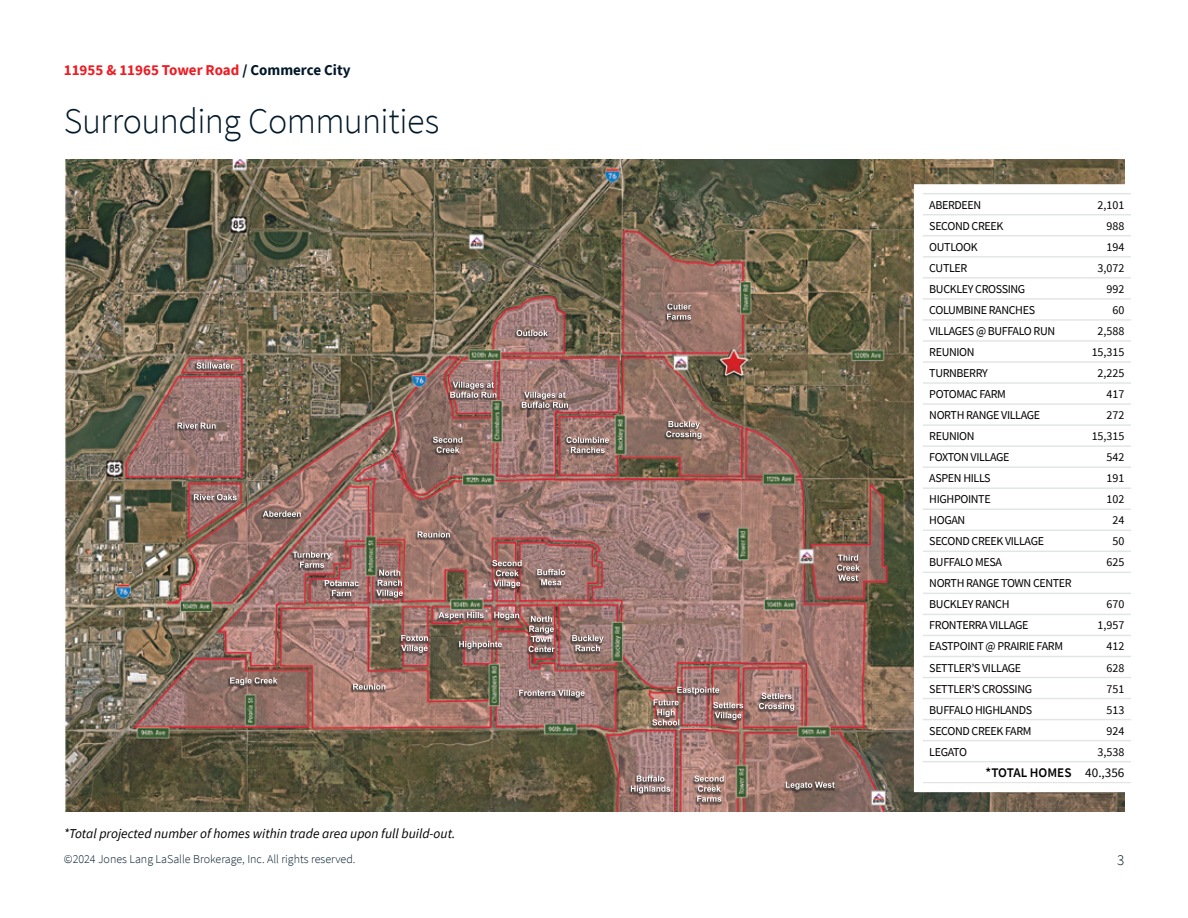
<style>
.page{position:relative;width:1188px;height:918px;background:#fff}
.page>*{position:absolute;margin:0;border:0;box-sizing:border-box;transform-origin:0 0}
.t1{font:300 36px "Source Sans Pro";letter-spacing:-.015em;color:#001828}
.t2{font:700 15px "Source Sans Pro";color:#ed1d24}
.t3{font:300 15px "Source Sans Pro";color:#001828}
.t4{font:italic 13.5px "Source Sans Pro";color:#000}
.t5{font:600 13.2px "Source Sans Pro";color:#000}
.t6{font:12px/21px "Source Sans Pro";letter-spacing:-.03em;color:#000}
.t7{font:300 12px "Source Sans Pro";color:#001828}
.s1{color:#001828}
.s2{font-weight:400}
</style>
<div class="page">
<img style="left:64px;top:159px;width:1060px;height:653px">
<svg style="left:910px;top:180px;width:221px;height:617px"></svg>
<p class="t2" style="left:64px;top:60px;width:288px">11955 &amp; 11965 Tower Road <span class="s1">/ Commerce City</span></p>
<h1 class="t1" style="left:64px;top:99px;width:377px">Surrounding Communities</h1>
<p class="t4" style="left:64px;top:825px;width:393px">*Total projected number of homes within trade area upon full build-out.</p>
<p class="t6" style="left:929px;top:194px;width:54px">ABERDEEN</p>
<p class="t6" style="left:1098px;top:194px;width:28px">2,101</p>
<p class="t6" style="left:929px;top:215px;width:76px">SECOND CREEK</p>
<p class="t6" style="left:1107px;top:215px;width:19px">988</p>
<p class="t6" style="left:929px;top:236px;width:50px">OUTLOOK</p>
<p class="t6" style="left:1107px;top:236px;width:19px">194</p>
<p class="t6" style="left:929px;top:257px;width:40px">CUTLER</p>
<p class="t6" style="left:1098px;top:257px;width:28px">3,072</p>
<p class="t6" style="left:929px;top:278px;width:98px">BUCKLEY CROSSING</p>
<p class="t6" style="left:1107px;top:278px;width:19px">992</p>
<p class="t6" style="left:929px;top:299px;width:107px">COLUMBINE RANCHES</p>
<p class="t6" style="left:1113px;top:299px;width:13px">60</p>
<p class="t6" style="left:929px;top:320px;width:127px">VILLAGES @ BUFFALO RUN</p>
<p class="t6" style="left:1098px;top:320px;width:28px">2,588</p>
<p class="t6" style="left:929px;top:341px;width:47px">REUNION</p>
<p class="t6" style="left:1092px;top:341px;width:34px">15,315</p>
<p class="t6" style="left:929px;top:362px;width:60px">TURNBERRY</p>
<p class="t6" style="left:1098px;top:362px;width:28px">2,225</p>
<p class="t6" style="left:929px;top:383px;width:78px">POTOMAC FARM</p>
<p class="t6" style="left:1107px;top:383px;width:19px">417</p>
<p class="t6" style="left:929px;top:405px;width:112px">NORTH RANGE VILLAGE</p>
<p class="t6" style="left:1107px;top:405px;width:19px">272</p>
<p class="t6" style="left:929px;top:426px;width:47px">REUNION</p>
<p class="t6" style="left:1092px;top:426px;width:34px">15,315</p>
<p class="t6" style="left:929px;top:447px;width:82px">FOXTON VILLAGE</p>
<p class="t6" style="left:1107px;top:447px;width:19px">542</p>
<p class="t6" style="left:929px;top:468px;width:63px">ASPEN HILLS</p>
<p class="t6" style="left:1107px;top:468px;width:19px">191</p>
<p class="t6" style="left:929px;top:489px;width:63px">HIGHPOINTE</p>
<p class="t6" style="left:1107px;top:489px;width:19px">102</p>
<p class="t6" style="left:929px;top:510px;width:37px">HOGAN</p>
<p class="t6" style="left:1113px;top:510px;width:13px">24</p>
<p class="t6" style="left:929px;top:531px;width:116px">SECOND CREEK VILLAGE</p>
<p class="t6" style="left:1113px;top:531px;width:13px">50</p>
<p class="t6" style="left:929px;top:552px;width:74px">BUFFALO MESA</p>
<p class="t6" style="left:1107px;top:552px;width:19px">625</p>
<p class="t6" style="left:929px;top:573px;width:144px">NORTH RANGE TOWN CENTER<br>BUCKLEY RANCH</p>
<p class="t6" style="left:1107px;top:594px;width:19px">670</p>
<p class="t6" style="left:929px;top:615px;width:101px">FRONTERRA VILLAGE</p>
<p class="t6" style="left:1098px;top:615px;width:28px">1,957</p>
<p class="t6" style="left:929px;top:636px;width:135px">EASTPOINT @ PRAIRIE FARM</p>
<p class="t6" style="left:1107px;top:636px;width:19px">412</p>
<p class="t6" style="left:929px;top:657px;width:93px">SETTLER’S VILLAGE</p>
<p class="t6" style="left:1107px;top:657px;width:19px">628</p>
<p class="t6" style="left:929px;top:678px;width:104px">SETTLER’S CROSSING</p>
<p class="t6" style="left:1107px;top:678px;width:19px">751</p>
<p class="t6" style="left:929px;top:699px;width:105px">BUFFALO HIGHLANDS</p>
<p class="t6" style="left:1107px;top:699px;width:19px">513</p>
<p class="t6" style="left:929px;top:720px;width:104px">SECOND CREEK FARM</p>
<p class="t6" style="left:1107px;top:720px;width:19px">924</p>
<p class="t6" style="left:929px;top:741px;width:39px">LEGATO</p>
<p class="t6" style="left:1098px;top:741px;width:28px">3,538</p>
<p class="t5" style="left:986px;top:764px;width:140px">*TOTAL HOMES <span class="s2">40.,356</span></p>
<p class="t7" style="left:64px;top:852px;width:293px">©2024 Jones Lang LaSalle Brokerage, Inc. All rights reserved.</p>
<p class="t3" style="left:1117px;top:851px;width:9px">3</p>
</div>
